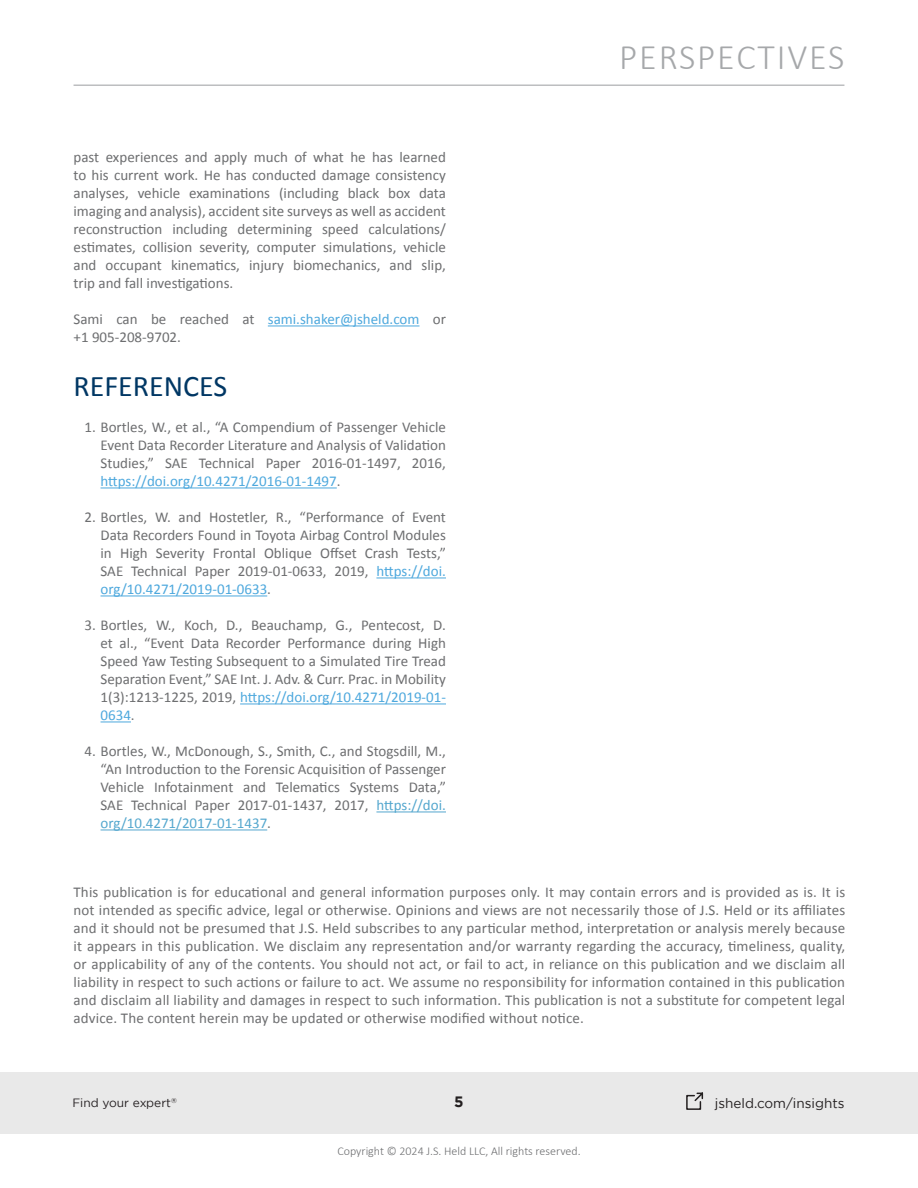
<style>
.page{position:relative;width:918px;height:1188px;background:#fff}
.page>*{position:absolute;margin:0;border:0;box-sizing:border-box;transform-origin:0 0}
.t1{font:300 36px "Calibri";letter-spacing:.05em;color:#a6a8aa}
.Main_Titles{font:30px "Calibri";color:#003764}
.Text_Styles{font:15px/18px "Calibri";color:#6d6e70;text-align:justify}
.t2{font:700 15px "Gotham";color:#231f20}
.t3{font:13.5px "Gotham";color:#231f20}
.t4{font:300 12px "Calibri";color:#6d6e70}
.t5{font:12px "Gotham";color:#241f21}
.t6{font:7.05px "Gotham";color:#241f21}
.s1{color:#4da8dd}
.s2{color:#54a7ce}
</style>
<div class="page">
<div style="left:0;top:1072px;width:918px;height:62px;background:#e9e9e9"></div>
<hr style="left:74px;top:85px;width:770px;height:1px;background:#a6a8ab">
<svg style="left:686px;top:1092px;width:18px;height:18px"></svg>
<hr style="left:268px;top:325px;width:151px;height:1px;background:#4da8dd">
<hr style="left:101px;top:487px;width:236px;height:1px;background:#4da8dd">
<hr style="left:376px;top:577px;width:70px;height:1px;background:#4da8dd">
<hr style="left:101px;top:595px;width:166px;height:1px;background:#4da8dd">
<hr style="left:240px;top:703px;width:206px;height:1px;background:#4da8dd">
<hr style="left:101px;top:721px;width:30px;height:1px;background:#4da8dd">
<hr style="left:376px;top:811px;width:70px;height:1px;background:#54a7ce">
<hr style="left:101px;top:829px;width:166px;height:1px;background:#54a7ce">
<p class="Text_Styles" style="left:74px;top:148px;width:374px">past experiences and apply much of what he has learned to his current work. He has conducted damage consistency analyses, vehicle examinations (including black box data imaging and analysis), accident site surveys as well as accident reconstruction including determining speed calculations/ estimates, collision severity, computer simulations, vehicle and occupant kinematics, injury biomechanics, and slip, trip and fall investigations.</p>
<p class="Text_Styles" style="left:74px;top:310px;width:374px">Sami can be reached at <span class="s1">sami.shaker@jsheld.com</span> or +1 905-208-9702.</p>
<p class="Main_Titles" style="left:74px;top:368px;width:155px">REFERENCES</p>
<p class="Text_Styles" style="left:101px;top:418px;width:347px;text-indent:-16px">1. Bortles, W., et al., “A Compendium of Passenger Vehicle Event Data Recorder Literature and Analysis of Validation Studies,” SAE Technical Paper 2016-01-1497, 2016, <span class="s1">https://doi.org/10.4271/2016-01-1497</span>.</p>
<p class="Text_Styles" style="left:101px;top:508px;width:347px;text-indent:-16px">2. Bortles, W. and Hostetler, R., “Performance of Event Data Recorders Found in Toyota Airbag Control Modules in High Severity Frontal Oblique Offset Crash Tests,” SAE Technical Paper 2019-01-0633, 2019, <span class="s1">https://doi. org/10.4271/2019-01-0633</span>.</p>
<p class="Text_Styles" style="left:101px;top:616px;width:347px;text-indent:-16px">3. Bortles, W., Koch, D., Beauchamp, G., Pentecost, D. et al., “Event Data Recorder Performance during High Speed Yaw Testing Subsequent to a Simulated Tire Tread Separation Event,” SAE Int. J. Adv. &amp; Curr. Prac. in Mobility 1(3):1213-1225, 2019, <span class="s1">https://doi.org/10.4271/2019-01- 0634</span>.</p>
<p class="Text_Styles" style="left:101px;top:742px;width:347px;text-indent:-16px">4. Bortles, W., McDonough, S., Smith, C., and Stogsdill, M., “An Introduction to the Forensic Acquisition of Passenger Vehicle Infotainment and Telematics Systems Data,” SAE Technical Paper 2017-01-1437, 2017, <span class="s2">https://doi. org/10.4271/2017-01-1437</span>.</p>
<h1 class="t1" style="left:619px;top:35px;width:227px">PERSPECTIVES</h1>
<p class="Text_Styles" style="left:74px;top:882px;width:773px">This publication is for educational and general information purposes only. It may contain errors and is provided as is. It is not intended as specific advice, legal or otherwise. Opinions and views are not necessarily those of J.S. Held or its affiliates and it should not be presumed that J.S. Held subscribes to any particular method, interpretation or analysis merely because it appears in this publication. We disclaim any representation and/or warranty regarding the accuracy, timeliness, quality, or applicability of any of the contents. You should not act, or fail to act, in reliance on this publication and we disclaim all liability in respect to such actions or failure to act. We assume no responsibility for information contained in this publication and disclaim all liability and damages in respect to such information. This publication is not a substitute for competent legal advice. The content herein may be updated or otherwise modified without notice.</p>
<p class="t5" style="left:72px;top:1096px;width:100px">Find your expert</p>
<p class="t2" style="left:454px;top:1093px;width:11px">5</p>
<p class="t3" style="left:715px;top:1095px;width:131px">jsheld.com/insights</p>
<p class="t6" style="left:171px;top:1096px;width:7px">®</p>
<p class="t4" style="left:337px;top:1144px;width:245px">Copyright © 2024 J.S. Held LLC, All rights reserved.</p>
</div>
